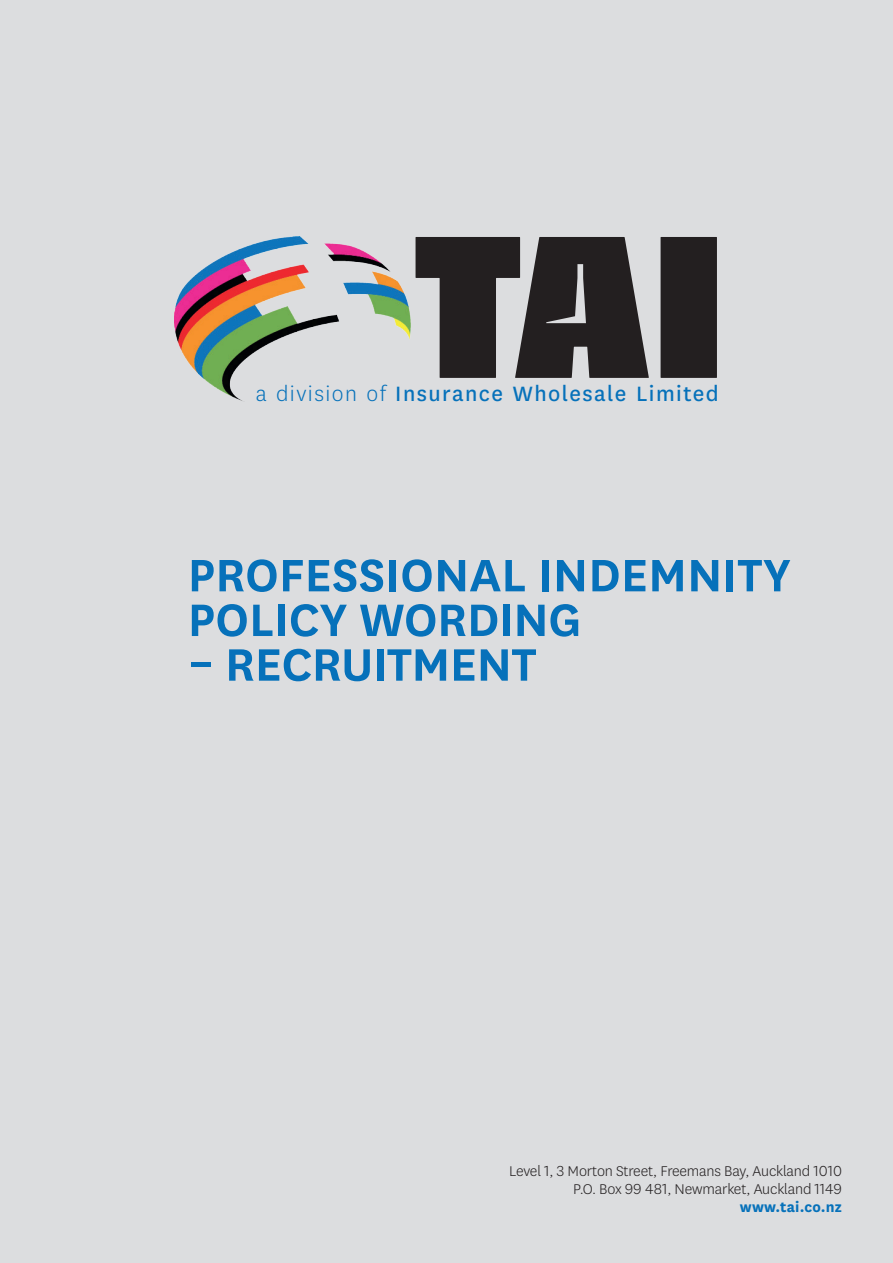
<style>
.page{position:relative;width:893px;height:1263px;background:#dcdddf}
.page>*{position:absolute;margin:0;border:0;box-sizing:border-box;transform-origin:0 0}
.t1{font:600 53.25px/44.7px "National";color:#0671ba}
.t2{font:24.3px "National";letter-spacing:.06em;color:#0671ba}
.t3{font:300 16.5px/18px "National";letter-spacing:-.01em;color:#231f20;text-align:right}
.s1{font-weight:300}
.s2{font-family:"National 2";font-size:15px}
.s3{font-weight:700;color:#0671ba}
</style>
<div class="page">
<img style="left:175px;top:237px;width:236px;height:164px">
<svg style="left:416px;top:237px;width:301px;height:141px"></svg>
<h2 class="t2" style="left:256px;top:377px;width:465px"><span class="s1">a division of</span> Insurance Wholesale Limited</h2>
<h1 class="t1" style="left:188px;top:549px;width:605px">PROFESSIONAL INDEMNITY<br>POLICY WORDING</h1>
<h1 class="t1" style="left:188px;top:638px;width:350px">– RECRUITMENT</h1>
<p class="t3" style="left:509px;top:1161px;width:334px">Level <span class="s2">1</span>, <span class="s2">3</span> Morton Street, Freemans Bay, Auckland <span class="s2">1010<br></span>P.O. Box <span class="s2">99 481</span>, Newmarket, Auckland <span class="s2">1149 </span><span class="s3">www.tai.co.nz</span></p>
</div>
